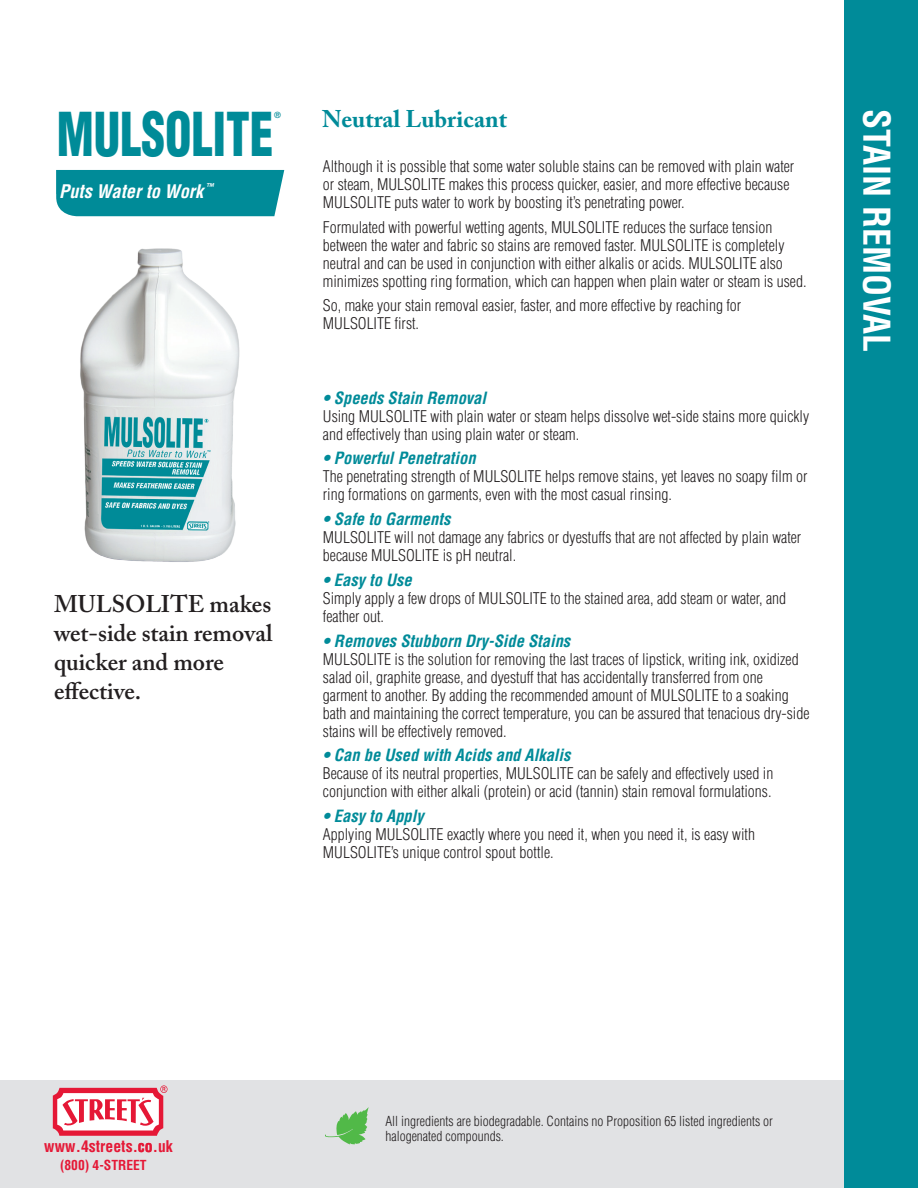
<style>
.page{position:relative;width:918px;height:1188px;background:#fff}
.page>*{position:absolute;margin:0;border:0;box-sizing:border-box;transform-origin:0 0}
.t1{font:900 condensed 58.95px "Helvetica LT Std";color:#008b98;scale:.81 1}
.t2{font:700 condensed 36px "Helvetica LT Std";color:#fff}
.t3{font:600 24px/28.8px "Adobe Caslon Pro";color:#231f20}
.t4{font:700 24px "Adobe Caslon Pro";color:#008b99}
.t5{font:italic 700 condensed 18.3px "Helvetica LT Std";color:#fff}
.t6{font:italic 700 condensed 16.5px "Helvetica LT Std";color:#008b99}
.t7{font:300 condensed 15.75px/18px "Helvetica LT Std";color:#231f20}
.t8{font:700 condensed 15.75px "Helvetica LT Std";color:#e51836}
.t9{font:300 condensed 13.5px/15px "Helvetica LT Std";color:#231f20}
.t10{font:700 condensed 13.5px "Helvetica LT Std";color:#e51836}
.t11{font:700 condensed 8.25px "Helvetica LT Std";color:#008b98}
</style>
<div class="page">
<div style="left:0;top:1080px;width:918px;height:108px;background:#e1e2e4"></div>
<div style="left:845px;top:0;width:73px;height:1188px;background:#008b99"></div>
<svg style="left:53px;top:1085px;width:115px;height:51px;background:#f099a6"></svg>
<div style="left:56px;top:170px;width:228px;height:46px;background:#008b98"></div>
<img style="left:80px;top:248px;width:160px;height:314px">
<svg style="left:325px;top:1107px;width:44px;height:38px"></svg>
<h1 class="t1" style="left:57px;top:97px;width:269px">MULSOLITE</h1>
<p class="t11" style="left:274px;top:109px;width:8px">®</p>
<p class="t5" style="left:59px;top:180px;width:156px">Puts Water to Work <sup>™</sup></p>
<h3 class="t3" style="left:54px;top:590px;width:220px">MULSOLITE makes wet-side stain removal quicker and more effective.</h3>
<h3 class="t4" style="left:322px;top:104px;width:186px">Neutral Lubricant</h3>
<h2 class="t2" style="left:899px;top:109px;width:245px;rotate:90deg">STAIN REMOVAL</h2>
<p class="t7" style="left:323px;top:157px;width:473px">Although it is possible that some water soluble stains can be removed with plain water or steam, MULSOLITE makes this process quicker, easier, and more effective because<br>MULSOLITE puts water to work by boosting it’s penetrating power.</p>
<p class="t7" style="left:323px;top:218px;width:485px">Formulated with powerful wetting agents, MULSOLITE reduces the surface tension between the water and fabric so stains are removed faster. MULSOLITE is completely neutral and can be used in conjunction with either alkalis or acids. MULSOLITE also minimizes spotting ring formation, which can happen when plain water or steam is used.</p>
<p class="t7" style="left:323px;top:297px;width:420px">So, make your stain removal easier, faster, and more effective by reaching for<br>MULSOLITE first.</p>
<p class="t6" style="left:323px;top:387px;width:165px">• Speeds Stain Removal</p>
<p class="t7" style="left:323px;top:407px;width:488px">Using MULSOLITE with plain water or steam helps dissolve wet-side stains more quickly and effectively than using plain water or steam.</p>
<p class="t6" style="left:323px;top:448px;width:154px">• Powerful Penetration</p>
<p class="t7" style="left:323px;top:468px;width:486px">The penetrating strength of MULSOLITE helps remove stains, yet leaves no soapy film or ring formations on garments, even with the most casual rinsing.</p>
<p class="t6" style="left:323px;top:509px;width:129px">• Safe to Garments</p>
<p class="t7" style="left:323px;top:528px;width:480px">MULSOLITE will not damage any fabrics or dyestuffs that are not affected by plain water because MULSOLITE is pH neutral.</p>
<p class="t6" style="left:323px;top:569px;width:90px">• Easy to Use</p>
<p class="t7" style="left:323px;top:589px;width:465px">Simply apply a few drops of MULSOLITE to the stained area, add steam or water, and feather out.</p>
<p class="t6" style="left:323px;top:630px;width:249px">• Removes Stubborn Dry-Side Stains</p>
<p class="t7" style="left:323px;top:650px;width:488px">MULSOLITE is the solution for removing the last traces of lipstick, writing ink, oxidized salad oil, graphite grease, and dyestuff that has accidentally transferred from one garment to another. By adding the recommended amount of MULSOLITE to a soaking bath and maintaining the correct temperature, you can be assured that tenacious dry-side stains will be effectively removed.</p>
<p class="t6" style="left:323px;top:745px;width:249px">• Can be Used with Acids and Alkalis</p>
<p class="t7" style="left:323px;top:765px;width:452px">Because of its neutral properties, MULSOLITE can be safely and effectively used in conjunction with either alkali (protein) or acid (tannin) stain removal formulations.</p>
<p class="t6" style="left:323px;top:806px;width:102px">• Easy to Apply</p>
<p class="t7" style="left:323px;top:825px;width:434px">Applying MULSOLITE exactly where you need it, when you need it, is easy with<br>MULSOLITE’s unique control spout bottle.</p>
<p class="t8" style="left:44px;top:1137px;width:130px">www.4streets.co.uk</p>
<p class="t10" style="left:60px;top:1157px;width:88px">(800) 4-STREET</p>
<p class="t9" style="left:385px;top:1114px;width:389px">All ingredients are biodegradable. Contains no Proposition 65 listed ingredients or halogenated compounds.</p>
</div>
